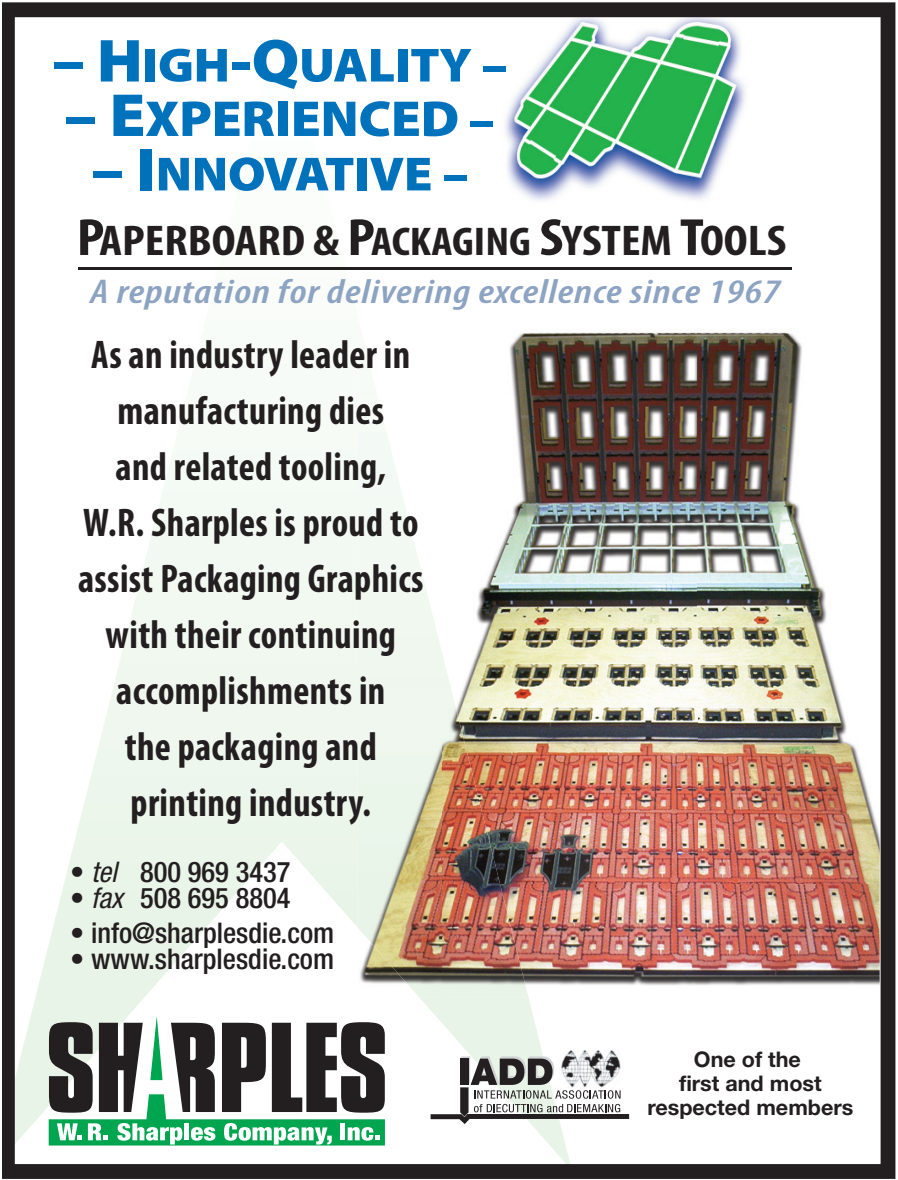
<style>
.page{position:relative;width:898px;height:1180px;background:#fff}
.page>*{position:absolute;margin:0;border:0;box-sizing:border-box;transform-origin:0 0}
.t1{font:900 50.75px "Myriad Pro";letter-spacing:-.005em;color:#0072bc;scale:1.07 1}
.t2{font:900 48.3px "Myriad Pro";letter-spacing:-.005em;color:#0072bc;scale:1.07 1}
.t3{font:700 condensed 43.05px "Myriad Pro";color:#231f20;scale:1.15 1}
.t4{font:700 condensed 40.25px/56px "Myriad Pro";letter-spacing:.01em;color:#231f20;text-align:center;scale:.95 1}
.t5{font:italic 600 condensed 34.3px "Myriad Pro";letter-spacing:.02em;color:#8da3c2;scale:1.24 1}
.t6{font:500 condensed 28.35px "Helvetica Neue";color:#231f20}
.t7{font:700 21.7px/23.8px "Helvetica Neue";color:#231f20;text-align:center}
.s1{font-size:61.25px}
.s2{font-size:48.3px}
.s3{font-size:52.5px}
.s4{font-size:40.25px}
.s5{font-weight:400;font-style:italic}
</style>
<div class="page">
<img style="left:2px;top:2px;width:893px;height:1176px">
<svg style="left:430px;top:1056px;width:199px;height:68px"></svg>
<img style="left:559px;top:1050px;width:62px;height:37px">
<hr style="left:79px;top:267px;width:713px;height:3px;background:#231f20">
<svg style="left:49px;top:1016px;width:336px;height:129px"></svg>
<p class="t2" style="left:52px;top:37px;width:427px"><span class="s1">– H</span>IGH<span class="s1">-Q</span>UALITY –</p>
<p class="t1" style="left:64px;top:89px;width:403px"><span class="s1">– E</span>XPERIENCED <span class="s2">–</span></p>
<p class="t2" style="left:91px;top:145px;width:353px"><span class="s1">– I</span>NNOVATIVE –</p>
<p class="t3" style="left:77px;top:224px;width:618px"><span class="s3">P</span>APERBOARD &amp; <span class="s3">P</span><span class="s4">ACKAGING</span> <span class="s3">S</span>YSTEM <span class="s3">T</span>OOLS</p>
<p class="t5" style="left:90px;top:278px;width:558px">A reputation for delivering excellence since 1967</p>
<p class="t4" style="left:78px;top:329px;width:365px">As an industry leader in manufacturing dies<br>and related tooling,<br>W.R. Sharples is proud to assist Packaging Graphics with their continuing accomplishments in<br>the packaging and printing industry.</p>
<p class="t6" style="left:70px;top:861px;width:222px">• <span class="s5">tel</span> 800 969 3437</p>
<p class="t6" style="left:70px;top:887px;width:222px">• <span class="s5">fax</span> 508 695 8804</p>
<p class="t6" style="left:70px;top:922px;width:266px">• info@sharplesdie.com</p>
<p class="t6" style="left:70px;top:949px;width:266px">• www.sharplesdie.com</p>
<p class="t7" style="left:647px;top:1049px;width:207px">One of the<br>first and most respected members</p>
</div>
